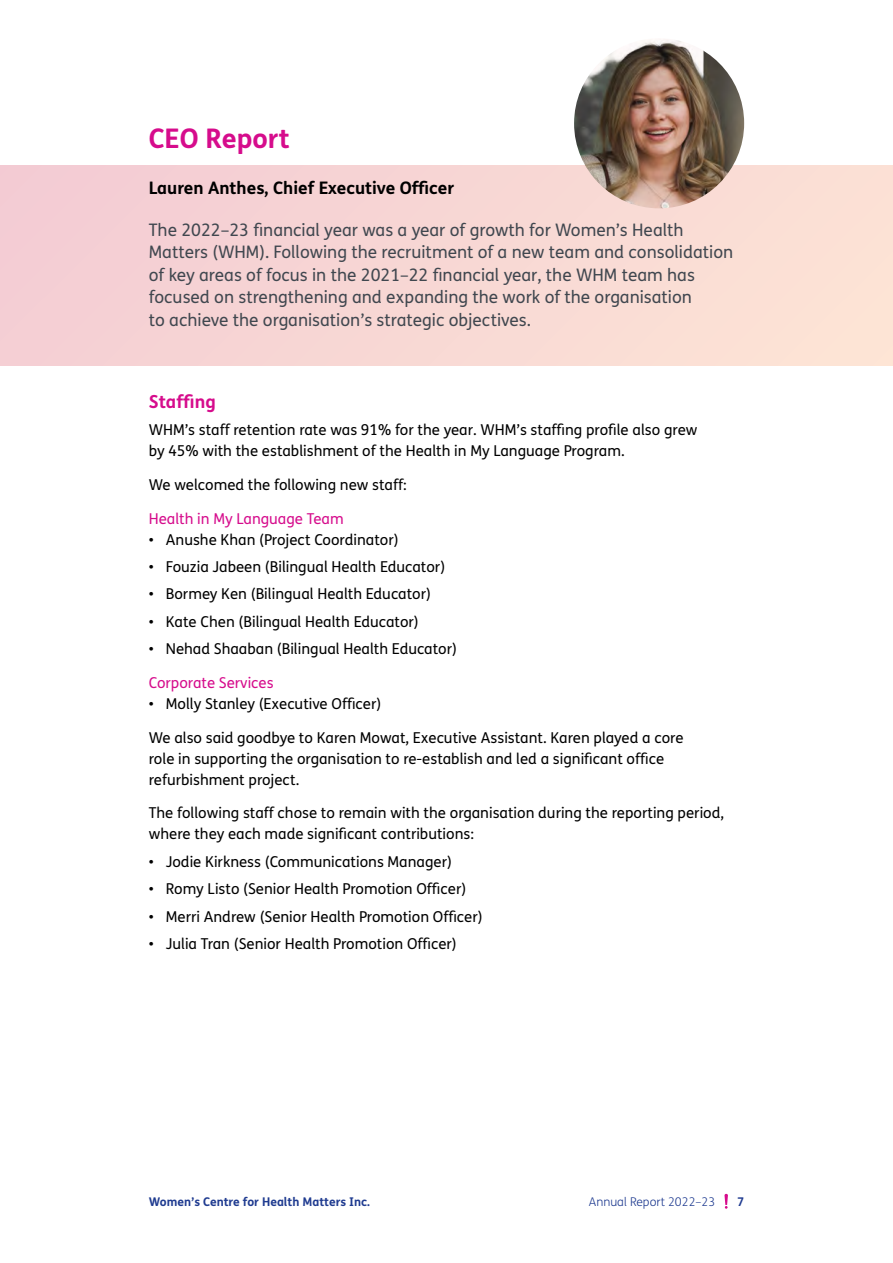
<style>
.page{position:relative;width:893px;height:1263px;background:#fff}
.page>*{position:absolute;margin:0;border:0;box-sizing:border-box;transform-origin:0 0}
.t1{font:700 27px "FS Me";color:#d60c8c}
.t2{font:700 18px "FS Me";color:#d60c8c}
.body_text{font:17.25px/22.5px "FS Me";color:#40474f}
.body_text-2{font:700 17.25px "FS Me";color:#000}
.body_text-3{font:15px/21px "FS Me";color:#000}
.t3{font:15px "FS Me";color:#d60c8c}
.t4{font:700 12px "FS Me";color:#1f3b90}
.t5{font:300 12px "FS Me";color:#1f3b90}
</style>
<div class="page">
<div style="left:0;top:166px;width:893px;height:200px;background:#f8d7d4"></div>
<img style="left:574px;top:38px;width:170px;height:170px;border-radius:85px">
<svg style="left:724px;top:1194px;width:4px;height:15px"></svg>
<h2 class="t1" style="left:149px;top:117px;width:143px">CEO Report</h2>
<p class="body_text-2" style="left:149px;top:175px;width:307px">Lauren Anthes, Chief Executive Officer</p>
<p class="body_text" style="left:149px;top:218px;width:586px">The 2022–23 financial year was a year of growth for Women’s Health Matters (WHM). Following the recruitment of a new team and consolidation of key areas of focus in the 2021–22 financial year, the WHM team has focused on strengthening and expanding the work of the organisation<br>to achieve the organisation’s strategic objectives.</p>
<h3 class="t2" style="left:149px;top:387px;width:68px">Staffing</h3>
<p class="body_text-3" style="left:149px;top:419px;width:550px">WHM’s staff retention rate was 91% for the year. WHM’s staffing profile also grew by 45% with the establishment of the Health in My Language Program.</p>
<p class="body_text-3" style="left:149px;top:474px;width:259px">We welcomed the following new staff:</p>
<h4 class="t3" style="left:149px;top:508px;width:196px">Health in My Language Team</h4>
<p class="body_text-3" style="left:149px;top:529px;width:251px">• Anushe Khan (Project Coordinator)</p>
<p class="body_text-3" style="left:149px;top:556px;width:298px">• Fouzia Jabeen (Bilingual Health Educator)</p>
<p class="body_text-3" style="left:149px;top:583px;width:284px">• Bormey Ken (Bilingual Health Educator)</p>
<p class="body_text-3" style="left:149px;top:611px;width:271px">• Kate Chen (Bilingual Health Educator)</p>
<p class="body_text-3" style="left:149px;top:638px;width:310px">• Nehad Shaaban (Bilingual Health Educator)</p>
<h4 class="t3" style="left:149px;top:672px;width:126px">Corporate Services</h4>
<p class="body_text-3" style="left:149px;top:693px;width:234px">• Molly Stanley (Executive Officer)</p>
<p class="body_text-3" style="left:149px;top:727px;width:536px">We also said goodbye to Karen Mowat, Executive Assistant. Karen played a core role in supporting the organisation to re-establish and led a significant office refurbishment project.</p>
<p class="body_text-3" style="left:149px;top:802px;width:577px">The following staff chose to remain with the organisation during the reporting period, where they each made significant contributions:</p>
<p class="body_text-3" style="left:149px;top:851px;width:305px">• Jodie Kirkness (Communications Manager)</p>
<p class="body_text-3" style="left:149px;top:878px;width:319px">• Romy Listo (Senior Health Promotion Officer)</p>
<p class="body_text-3" style="left:149px;top:905px;width:335px">• Merri Andrew (Senior Health Promotion Officer)</p>
<p class="body_text-3" style="left:149px;top:933px;width:309px">• Julia Tran (Senior Health Promotion Officer)</p>
<p class="t4" style="left:149px;top:1192px;width:223px">Women’s Centre for Health Matters Inc.</p>
<p class="t5" style="left:589px;top:1193px;width:128px">Annual Report 2022–23</p>
<p class="t4" style="left:737px;top:1192px;width:9px">7</p>
</div>
